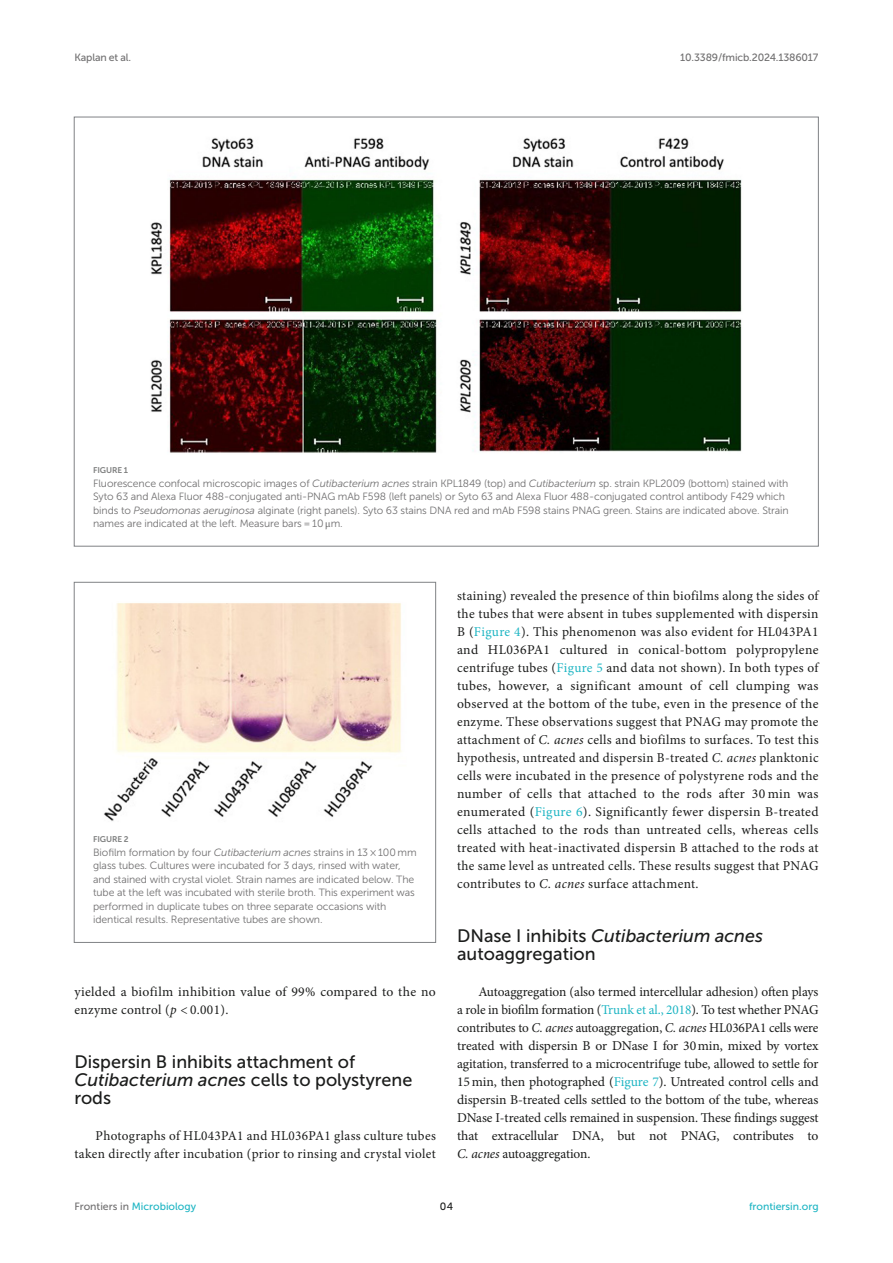
<style>
.page{position:relative;width:893px;height:1263px;background:#fff}
.page>*{position:absolute;margin:0;border:0;box-sizing:border-box;transform-origin:0 0}
.HEAD_2{font:18px/18px "Museo Sans 500";color:#1b1c1b}
.TEXT_FLUSH{font:13.5px/18px "Minion Pro";letter-spacing:.02em;color:#1b1c1b;text-align:justify}
.FIG_LEG{font:10.5px/13.5px "Museo Sans 300";letter-spacing:-.01em;color:#706f70}
.t1{font:10.5px "Museo Sans 500";color:#1db5c3}
.t2{font:10.5px "Museo Sans 500";letter-spacing:-.015em;color:#706f70}
.t3{font:10.5px "Museo Sans 500";color:#1b1c1b}
.FIG_HD{font:8.25px "Museo Sans 700";letter-spacing:-.01em;color:#7e7f7f}
.s1{font-style:italic}
.s2{font-family:"STIX General"}
.s3{color:#1db5c3}
.s4{color:#706f70}
</style>
<div class="page">
<img style="left:150px;top:138px;width:592px;height:315px">
<img style="left:104px;top:603px;width:298px;height:218px">
<div style="left:74px;top:582px;width:362px;height:361px;border:1px solid #808285"></div>
<p class="t2" style="left:74px;top:51px;width:58px">Kaplan et al.</p>
<p class="t2" style="left:680px;top:51px;width:140px">10.3389/fmicb.2024.1386017</p>
<p class="FIG_HD" style="left:93px;top:466px;width:37px">FIGURE 1</p>
<p class="FIG_LEG" style="left:93px;top:476px;width:697px">Fluorescence confocal microscopic images of <span class="s1">Cutibacterium acnes</span> strain KPL1849 (top) and <span class="s1">Cutibacterium</span> sp. strain KPL2009 (bottom) stained with Syto 63 and Alexa Fluor 488-conjugated anti-PNAG mAb F598 (left panels) or Syto 63 and Alexa Fluor 488-conjugated control antibody F429 which binds to <span class="s1">Pseudomonas aeruginosa</span> alginate (right panels). Syto 63 stains DNA red and mAb F598 stains PNAG green. Stains are indicated above. Strain names are indicated at the left. Measure bars = 10 <span class="s2">μ</span>m.</p>
<p class="FIG_HD" style="left:93px;top:835px;width:37px">FIGURE 2</p>
<p class="FIG_LEG" style="left:93px;top:846px;width:325px">Biofilm formation by four <span class="s1">Cutibacterium acnes</span> strains in 13 × 100 mm glass tubes. Cultures were incubated for 3 days, rinsed with water, and stained with crystal violet. Strain names are indicated below. The tube at the left was incubated with sterile broth. This experiment was performed in duplicate tubes on three separate occasions with identical results. Representative tubes are shown.</p>
<p class="TEXT_FLUSH" style="left:74px;top:983px;width:363px">yielded a biofilm inhibition value of 99% compared to the no enzyme control (<span class="s1">p</span> &lt; 0.001).</p>
<p class="HEAD_2" style="left:74px;top:1053px;width:340px">Dispersin B inhibits attachment of<br><span class="s1">Cutibacterium acnes</span> cells to polystyrene rods</p>
<p class="TEXT_FLUSH" style="left:74px;top:1127px;width:363px;text-align:right">Photographs of HL043PA1 and HL036PA1 glass culture tubes taken directly after incubation (prior to rinsing and crystal violet</p>
<p class="TEXT_FLUSH" style="left:457px;top:587px;width:363px">staining) revealed the presence of thin biofilms along the sides of the tubes that were absent in tubes supplemented with dispersin B (<span class="s3">Figure 4</span>). This phenomenon was also evident for HL043PA1 and HL036PA1 cultured in conical-bottom polypropylene centrifuge tubes (<span class="s3">Figure 5</span> and data not shown). In both types of tubes, however, a significant amount of cell clumping was observed at the bottom of the tube, even in the presence of the enzyme. These observations suggest that PNAG may promote the attachment of <span class="s1">C. acnes</span> cells and biofilms to surfaces. To test this hypothesis, untreated and dispersin B-treated <span class="s1">C. acnes</span> planktonic cells were incubated in the presence of polystyrene rods and the number of cells that attached to the rods after 30 min was enumerated (<span class="s3">Figure 6</span>). Significantly fewer dispersin B-treated cells attached to the rods than untreated cells, whereas cells treated with heat-inactivated dispersin B attached to the rods at the same level as untreated cells. These results suggest that PNAG contributes to <span class="s1">C. acnes</span> surface attachment.</p>
<p class="HEAD_2" style="left:457px;top:927px;width:307px">DNase I inhibits <span class="s1">Cutibacterium acnes </span>autoaggregation</p>
<p class="TEXT_FLUSH" style="left:457px;top:983px;width:363px;text-indent:21px">Autoaggregation (also termed intercellular adhesion) often plays a role in biofilm formation (<span class="s3">Trunk et al., 2018</span>). To test whether PNAG contributes to <span class="s1">C. acnes</span> autoaggregation, <span class="s1">C. acnes</span> HL036PA1 cells were treated with dispersin B or DNase I for 30min, mixed by vortex agitation, transferred to a microcentrifuge tube, allowed to settle for 15min, then photographed (<span class="s3">Figure 7</span>). Untreated control cells and dispersin B-treated cells settled to the bottom of the tube, whereas DNase I-treated cells remained in suspension. These findings suggest that extracellular DNA, but not PNAG, contributes to <span class="s1">C. acnes</span> autoaggregation.</p>
<p class="t1" style="left:74px;top:1200px;width:123px"><span class="s4">Frontiers in</span> Microbiology</p>
<p class="t3" style="left:440px;top:1200px;width:15px">04</p>
<p class="t1" style="left:749px;top:1200px;width:71px">frontiersin.org</p>
</div>
